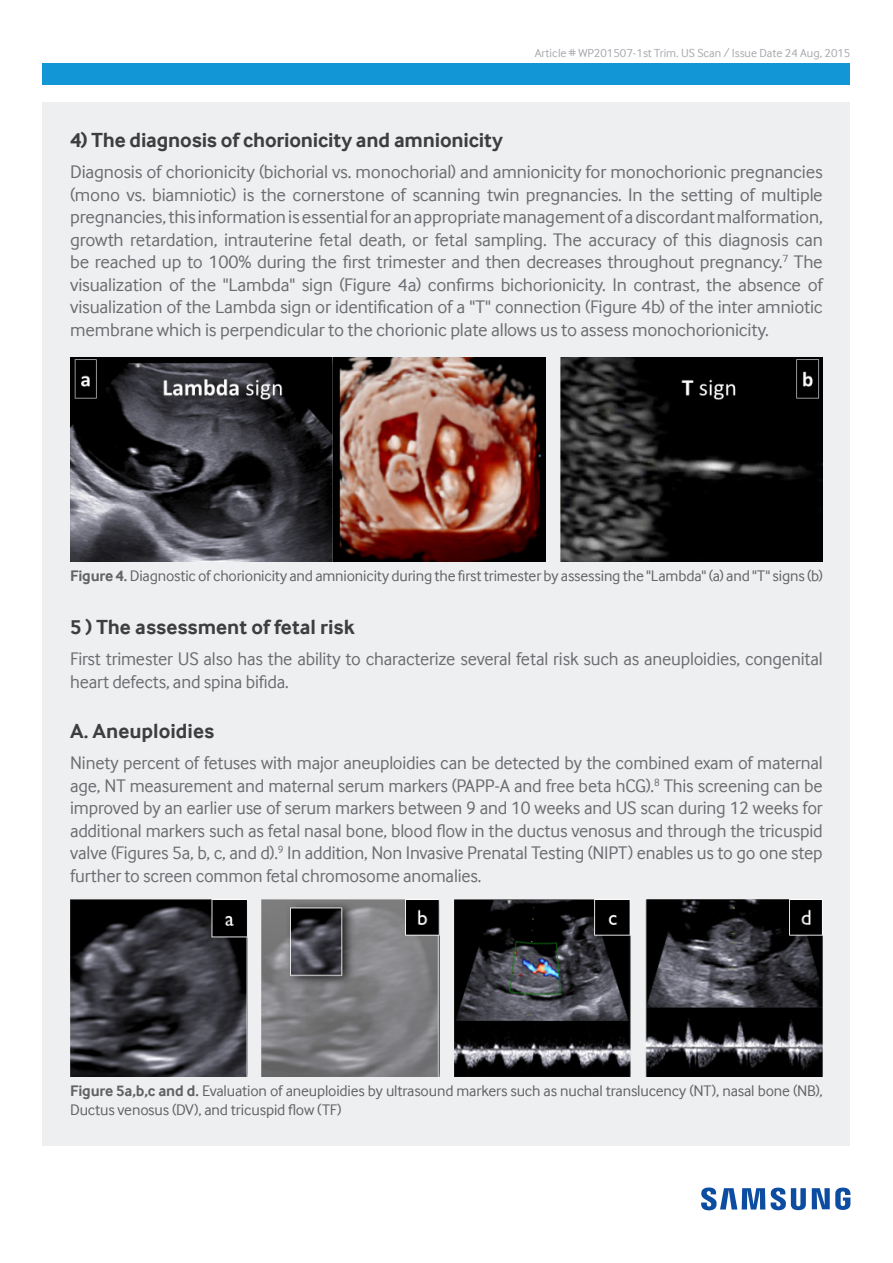
<style>
.page{position:relative;width:893px;height:1263px;background:#fff}
.page>*{position:absolute;margin:0;border:0;box-sizing:border-box;transform-origin:0 0}
.t1{font:700 21px "Samsung Inter Face";letter-spacing:-.01em;color:#3e3e3f}
.t2{font:18.75px/22.5px "Samsung Inter Face";letter-spacing:-.01em;color:#6c6d70;text-align:justify}
.t3{font:15.75px/19.5px "Samsung Inter Face";letter-spacing:-.01em;color:#636366}
.t4{font:12px "Samsung Inter Face";color:#a8a9ad}
.s1{font-weight:700}
</style>
<div class="page">
<div style="left:43px;top:102px;width:807px;height:1044px;background:#edeff0"></div>
<div style="left:43px;top:64px;width:807px;height:21px;background:#1396d5"></div>
<svg style="left:701px;top:1187px;width:64px;height:23px"></svg>
<svg style="left:771px;top:1187px;width:35px;height:23px"></svg>
<svg style="left:812px;top:1187px;width:38px;height:23px"></svg>
<img style="left:560px;top:358px;width:263px;height:204px">
<img style="left:70px;top:358px;width:475px;height:204px">
<img style="left:70px;top:899px;width:178px;height:177px">
<img style="left:262px;top:899px;width:177px;height:177px">
<img style="left:646px;top:899px;width:177px;height:177px">
<img style="left:454px;top:899px;width:177px;height:177px">
<p class="t4" style="left:535px;top:46px;width:317px">Article # WP201507-1st Trim. US Scan / Issue Date 24 Aug, 2015</p>
<p class="t1" style="left:70px;top:128px;width:434px">4) The diagnosis of chorionicity and amnionicity</p>
<p class="t2" style="left:70px;top:161px;width:754px">Diagnosis of chorionicity (bichorial vs. monochorial) and amnionicity for monochorionic pregnancies (mono vs. biamniotic) is the cornerstone of scanning twin pregnancies. In the setting of multiple pregnancies, this information is essential for an appropriate management of a discordant malformation, growth retardation, intrauterine fetal death, or fetal sampling. The accuracy of this diagnosis can be reached up to 100% during the first trimester and then decreases throughout pregnancy.<sup>7</sup> The visualization of the "Lambda" sign (Figure 4a) confirms bichorionicity. In contrast, the absence of visualization of the Lambda sign or identification of a "T" connection (Figure 4b) of the inter amniotic membrane which is perpendicular to the chorionic plate allows us to assess monochorionicity.</p>
<p class="t3" style="left:70px;top:566px;width:754px"><span class="s1">Figure 4.</span> Diagnostic of chorionicity and amnionicity during the first trimester by assessing the "Lambda" (a) and "T" signs (b)</p>
<p class="t1" style="left:70px;top:615px;width:286px">5 ) The assessment of fetal risk</p>
<p class="t2" style="left:70px;top:648px;width:754px">First trimester US also has the ability to characterize several fetal risk such as aneuploidies, congenital heart defects, and spina bifida.</p>
<p class="t1" style="left:70px;top:719px;width:146px">A. Aneuploidies</p>
<p class="t2" style="left:70px;top:752px;width:754px">Ninety percent of fetuses with major aneuploidies can be detected by the combined exam of maternal age, NT measurement and maternal serum markers (PAPP-A and free beta hCG).<sup>8</sup> This screening can be improved by an earlier use of serum markers between 9 and 10 weeks and US scan during 12 weeks for additional markers such as fetal nasal bone, blood flow in the ductus venosus and through the tricuspid valve (Figures 5a, b, c, and d).<sup>9</sup> In addition, Non Invasive Prenatal Testing (NIPT) enables us to go one step further to screen common fetal chromosome anomalies.</p>
<p class="t3" style="left:70px;top:1081px;width:754px"><span class="s1">Figure 5a,b,c and d.</span> Evaluation of aneuploidies by ultrasound markers such as nuchal translucency (NT), nasal bone (NB),<br>Ductus venosus (DV), and tricuspid flow (TF)</p>
</div>
